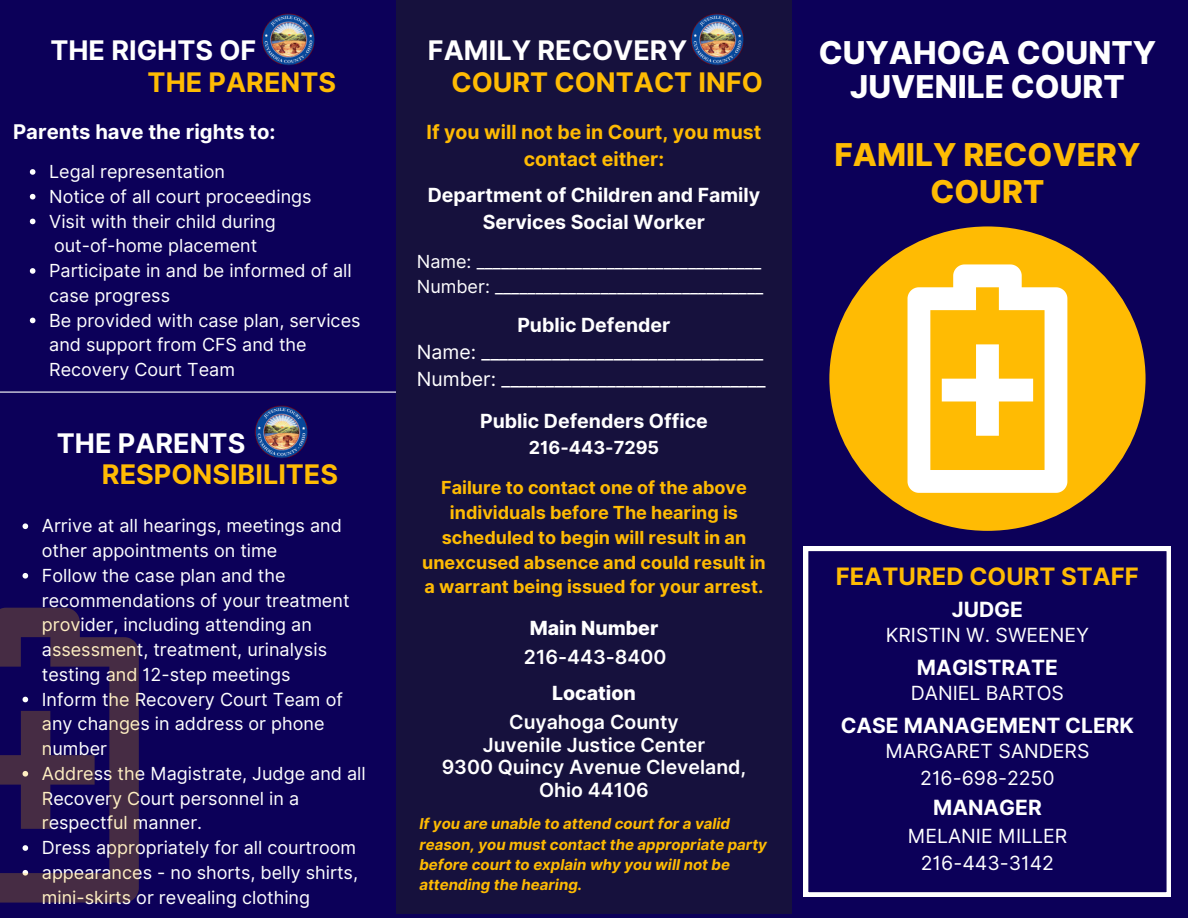
<style>
.page{position:relative;width:1188px;height:918px;background:#0c0059}
.page>*{position:absolute;margin:0;border:0;box-sizing:border-box;transform-origin:0 0}
.t1{font:800 31.5px/33.8px "Inter";color:#fff;text-align:center}
.t2{font:800 31.5px/37.2px "Inter";color:#ffbb03;text-align:center}
.t3{font:700 27px "Inter";color:#ffbb03}
.t4{font:700 27px "Inter";color:#fff}
.t5{font:700 24px "Inter";color:#ffbb03}
.t6{font:700 21px "Inter";color:#fff}
.t7{font:700 20.25px "Inter";color:#fff}
.t8{font:19.5px/27px "Inter";color:#fff;text-align:center}
.t9{font:700 19.5px/27px "Inter";color:#fff;text-align:center}
.t10{font:600 19.5px/22.5px "Inter";color:#fff;text-align:center}
.t11{font:700 19.5px/27px "Inter";color:#ffbb03;text-align:center}
.t12{font:800 19.5px "Inter";color:#fff}
.t13{font:18px/24.8px "Inter";color:#fff}
.t14{font:700 18px/24.8px "Inter";color:#ffbb03;text-align:center}
.t15{font:700 18px "Inter";color:#fff}
.t16{font:italic 700 15px/20.2px "Inter";color:#ffbb03}
</style>
<div class="page">
<div style="left:829px;top:226px;width:317px;height:305px;background:#ffbb03;border-radius:50%"></div>
<div style="left:396px;top:0;width:396px;height:914px;background:#16113d"></div>
<svg style="left:804px;top:547px;width:367px;height:350px"></svg>
<img style="left:261px;top:13px;width:54px;height:52px">
<img style="left:254px;top:406px;width:54px;height:52px">
<svg style="left:23px;top:523px;width:5px;height:6px"></svg>
<svg style="left:23px;top:573px;width:5px;height:6px"></svg>
<hr style="left:0;top:392px;width:396px;height:1px;background:#fff">
<img style="left:691px;top:13px;width:53px;height:52px">
<svg style="left:908px;top:264px;width:159px;height:229px"></svg>
<svg style="left:30px;top:169px;width:5px;height:6px"></svg>
<svg style="left:30px;top:194px;width:5px;height:6px"></svg>
<svg style="left:30px;top:219px;width:5px;height:5px"></svg>
<svg style="left:30px;top:268px;width:5px;height:6px"></svg>
<svg style="left:30px;top:318px;width:5px;height:5px"></svg>
<svg style="left:0;top:608px;width:139px;height:294px"></svg>
<p class="t4" style="left:50px;top:34px;width:207px">THE RIGHTS OF</p>
<p class="t3" style="left:148px;top:66px;width:190px">THE PARENTS</p>
<h6 class="t7" style="left:13px;top:120px;width:264px">Parents have the rights to:</h6>
<p class="t13" style="left:49px;top:159px;width:178px">Legal representation</p>
<h6 class="t13" style="left:49px;top:184px;width:264px">Notice of all court proceedings</h6>
<h6 class="t13" style="left:49px;top:209px;width:228px">Visit with their child during</h6>
<p class="t13" style="left:54px;top:233px;width:205px">out-of-home placement</p>
<p class="t13" style="left:49px;top:258px;width:304px">Participate in and be informed of all case progress</p>
<p class="t13" style="left:49px;top:308px;width:313px">Be provided with case plan, services and support from CFS and the<br>Recovery Court Team</p>
<p class="t4" style="left:57px;top:427px;width:190px">THE PARENTS</p>
<p class="t3" style="left:102px;top:458px;width:238px">RESPONSIBILITES</p>
<p class="t13" style="left:42px;top:514px;width:302px">Arrive at all hearings, meetings and other appointments on time</p>
<h6 class="t13" style="left:42px;top:563px;width:309px">Follow the case plan and the recommendations of your treatment provider, including attending an assessment, treatment, urinalysis testing and 12-step meetings</h6>
<p class="t13" style="left:42px;top:687px;width:303px">Inform the Recovery Court Team of any changes in address or phone number</p>
<p class="t13" style="left:42px;top:761px;width:325px">Address the Magistrate, Judge and all<br>Recovery Court personnel in a respectful manner.</p>
<p class="t13" style="left:42px;top:835px;width:316px">Dress appropriately for all courtroom</p>
<p class="t13" style="left:42px;top:860px;width:318px">appearances - no shorts, belly shirts, mini-skirts or revealing clothing</p>
<h4 class="t4" style="left:428px;top:34px;width:261px">FAMILY RECOVERY</h4>
<h5 class="t3" style="left:451px;top:66px;width:313px">COURT CONTACT INFO</h5>
<h6 class="t11" style="left:427px;top:118px;width:336px">If you will not be in Court, you must contact either:</h6>
<p class="t9" style="left:428px;top:182px;width:334px">Department of Children and Family<br>Services Social Worker</p>
<h6 class="t13" style="left:417px;top:249px;width:346px">Name: ___________________________________</h6>
<h6 class="t13" style="left:417px;top:274px;width:348px">Number: _________________________________</h6>
<p class="t9" style="left:517px;top:311px;width:155px">Public Defender</p>
<h1 class="t8" style="left:417px;top:338px;width:348px">Name: ________________________________</h1>
<p class="t8" style="left:417px;top:365px;width:350px">Number: ______________________________</p>
<h3 class="t9" style="left:480px;top:408px;width:229px">Public Defenders Office</h3>
<h3 class="t15" style="left:529px;top:437px;width:132px">216-443-7295</h3>
<h4 class="t14" style="left:441px;top:475px;width:307px">Failure to contact one of the above individuals before The hearing is scheduled to begin will result in an</h4>
<h5 class="t14" style="left:422px;top:550px;width:345px;text-align:left">unexcused absence and could result in a warrant being issued for your arrest.</h5>
<p class="t12" style="left:530px;top:616px;width:130px">Main Number</p>
<p class="t10" style="left:524px;top:646px;width:144px">216-443-8400</p>
<p class="t12" style="left:552px;top:681px;width:85px">Location</p>
<p class="t10" style="left:442px;top:711px;width:306px">Cuyahoga County<br>Juvenile Justice Center<br>9300 Quincy Avenue Cleveland,<br>Ohio 44106</p>
<h4 class="t16" style="left:419px;top:814px;width:349px">If you are unable to attend court for a valid reason, you must contact the appropriate party before court to explain why you will not be attending the hearing.</h4>
<p class="t1" style="left:819px;top:36px;width:339px">CUYAHOGA COUNTY<br>JUVENILE COURT</p>
<p class="t2" style="left:834px;top:135px;width:308px">FAMILY RECOVERY<br>COURT</p>
<h5 class="t5" style="left:836px;top:562px;width:305px">FEATURED COURT STAFF</h5>
<h6 class="t6" style="left:952px;top:597px;width:73px">JUDGE</h6>
<p class="t8" style="left:886px;top:621px;width:205px">KRISTIN W. SWEENEY</p>
<p class="t6" style="left:917px;top:654px;width:143px">MAGISTRATE</p>
<p class="t8" style="left:911px;top:679px;width:155px">DANIEL BARTOS</p>
<p class="t6" style="left:841px;top:713px;width:295px">CASE MANAGEMENT CLERK</p>
<p class="t8" style="left:885px;top:738px;width:206px">MARGARET SANDERS<br>216-698-2250</p>
<p class="t6" style="left:933px;top:795px;width:110px">MANAGER</p>
<p class="t8" style="left:908px;top:823px;width:161px">MELANIE MILLER<br>216-443-3142</p>
</div>
